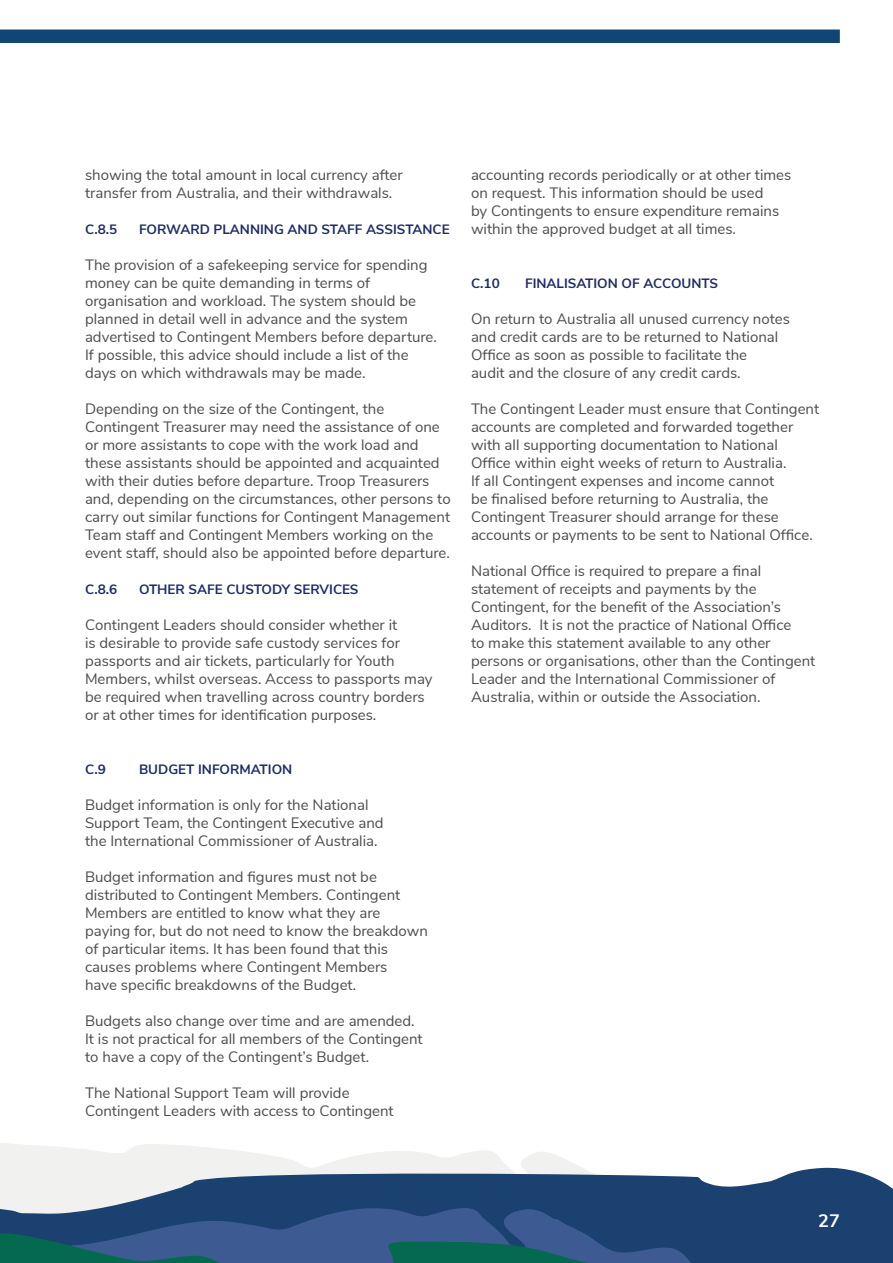
<style>
.page{position:relative;width:893px;height:1263px;background:#fff}
.page>*{position:absolute;margin:0;border:0;box-sizing:border-box;transform-origin:0 0}
.t1{font:700 18px "Nunito Sans";color:#fff}
._3_0_Body_Copy{font:15px/18px "Nunito Sans";color:#4b4c4d}
._2_0_Body_Header{font:700 13.5px "Nunito Sans";color:#202c64}
</style>
<div class="page">
<div style="left:0;top:30px;width:840px;height:13px;background:#104673"></div>
<svg style="left:0;top:1143px;width:832px;height:25px"></svg>
<svg style="left:0;top:1168px;width:893px;height:35px;fill:#1a416f"></svg>
<svg style="left:0;top:1203px;width:893px;height:22px;fill:#1a416f"></svg>
<svg style="left:0;top:1225px;width:893px;height:38px"></svg>
<p class="_3_0_Body_Copy" style="left:85px;top:164px;width:319px">showing the total amount in local currency after transfer from Australia, and their withdrawals.</p>
<p class="_2_0_Body_Header" style="left:85px;top:219px;width:34px">C.8.5</p>
<p class="_2_0_Body_Header" style="left:139px;top:219px;width:312px">FORWARD PLANNING AND STAFF ASSISTANCE</p>
<p class="_3_0_Body_Copy" style="left:85px;top:254px;width:353px">The provision of a safekeeping service for spending money can be quite demanding in terms of organisation and workload. The system should be planned in detail well in advance and the system advertised to Contingent Members before departure.<br>If possible, this advice should include a list of the days on which withdrawals may be made.</p>
<p class="_3_0_Body_Copy" style="left:85px;top:398px;width:367px">Depending on the size of the Contingent, the Contingent Treasurer may need the assistance of one or more assistants to cope with the work load and these assistants should be appointed and acquainted with their duties before departure. Troop Treasurers and, depending on the circumstances, other persons to carry out similar functions for Contingent Management Team staff and Contingent Members working on the event staff, should also be appointed before departure.</p>
<p class="_2_0_Body_Header" style="left:85px;top:579px;width:34px">C.8.6</p>
<p class="_2_0_Body_Header" style="left:139px;top:579px;width:221px">OTHER SAFE CUSTODY SERVICES</p>
<p class="_3_0_Body_Copy" style="left:85px;top:614px;width:349px">Contingent Leaders should consider whether it<br>is desirable to provide safe custody services for passports and air tickets, particularly for Youth Members, whilst overseas. Access to passports may be required when travelling across country borders or at other times for identification purposes.</p>
<p class="_2_0_Body_Header" style="left:85px;top:759px;width:22px">C.9</p>
<p class="_2_0_Body_Header" style="left:139px;top:759px;width:155px">BUDGET INFORMATION</p>
<p class="_3_0_Body_Copy" style="left:85px;top:794px;width:300px">Budget information is only for the National<br>Support Team, the Contingent Executive and the International Commissioner of Australia.</p>
<p class="_3_0_Body_Copy" style="left:85px;top:866px;width:344px">Budget information and figures must not be distributed to Contingent Members. Contingent Members are entitled to know what they are paying for, but do not need to know the breakdown of particular items. It has been found that this causes problems where Contingent Members<br>have specific breakdowns of the Budget.</p>
<p class="_3_0_Body_Copy" style="left:85px;top:1010px;width:339px">Budgets also change over time and are amended.<br>It is not practical for all members of the Contingent to have a copy of the Contingent’s Budget.</p>
<p class="_3_0_Body_Copy" style="left:85px;top:1082px;width:310px">The National Support Team will provide<br>Contingent Leaders with access to Contingent</p>
<p class="_3_0_Body_Copy" style="left:471px;top:164px;width:322px">accounting records periodically or at other times on request. This information should be used<br>by Contingents to ensure expenditure remains within the approved budget at all times.</p>
<p class="_2_0_Body_Header" style="left:471px;top:273px;width:30px">C.10</p>
<p class="_2_0_Body_Header" style="left:525px;top:273px;width:195px">FINALISATION OF ACCOUNTS</p>
<p class="_3_0_Body_Copy" style="left:471px;top:308px;width:320px">On return to Australia all unused currency notes and credit cards are to be returned to National Office as soon as possible to facilitate the<br>audit and the closure of any credit cards.</p>
<p class="_3_0_Body_Copy" style="left:471px;top:398px;width:350px">The Contingent Leader must ensure that Contingent accounts are completed and forwarded together with all supporting documentation to National Office within eight weeks of return to Australia.<br>If all Contingent expenses and income cannot<br>be finalised before returning to Australia, the Contingent Treasurer should arrange for these accounts or payments to be sent to National Office.</p>
<p class="_3_0_Body_Copy" style="left:471px;top:560px;width:346px">National Office is required to prepare a final statement of receipts and payments by the Contingent, for the benefit of the Association’s Auditors. It is not the practice of National Office<br>to make this statement available to any other persons or organisations, other than the Contingent Leader and the International Commissioner of Australia, within or outside the Association.</p>
<p class="t1" style="left:818px;top:1208px;width:23px">27</p>
</div>
